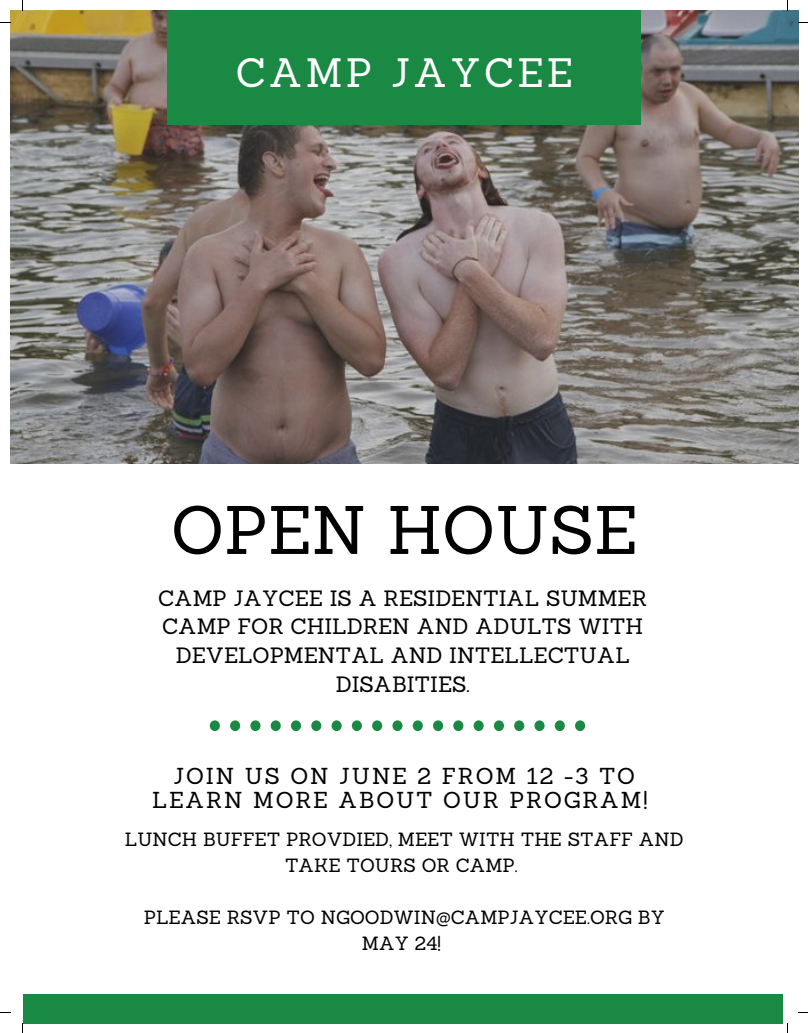
<style>
.page{position:relative;width:808px;height:1033px;background:#fff}
.page>*{position:absolute;margin:0;border:0;box-sizing:border-box;transform-origin:0 0}
.t1{font:66.75px "Sanchez";color:#000}
.t2{font:40px "Sanchez";letter-spacing:.08em;color:#fff}
.t3{font:22.5px/24.5px "Sanchez";letter-spacing:.08em;color:#000;text-align:center}
.t4{font:21.62px/28.8px "Sanchez";color:#000;text-align:center}
.t5{font:18.62px/25.9px "Sanchez";color:#000;text-align:center}
</style>
<div class="page">
<img style="left:10px;top:10px;width:788px;height:454px">
<div style="left:168px;top:10px;width:473px;height:115px;background:#198943"></div>
<svg style="left:210px;top:720px;width:375px;height:11px"></svg>
<div style="left:23px;top:994px;width:759px;height:29px;background:#198943"></div>
<h2 class="t2" style="left:236px;top:47px;width:338px">CAMP JAYCEE</h2>
<h1 class="t1" style="left:171px;top:487px;width:468px">OPEN HOUSE</h1>
<p class="t4" style="left:158px;top:583px;width:490px">CAMP JAYCEE IS A RESIDENTIAL SUMMER<br>CAMP FOR CHILDREN AND ADULTS WITH<br>DEVELOPMENTAL AND INTELLECTUAL<br>DISABITIES.</p>
<p class="t3" style="left:152px;top:763px;width:497px">JOIN US ON JUNE 2 FROM 12 -3 TO<br>LEARN MORE ABOUT OUR PROGRAM!</p>
<p class="t5" style="left:125px;top:826px;width:560px">LUNCH BUFFET PROVDIED, MEET WITH THE STAFF AND<br>TAKE TOURS OR CAMP.</p>
<p class="t5" style="left:144px;top:904px;width:522px">PLEASE RSVP TO NGOODWIN@CAMPJAYCEE.ORG BY<br>MAY 24!</p>
</div>
